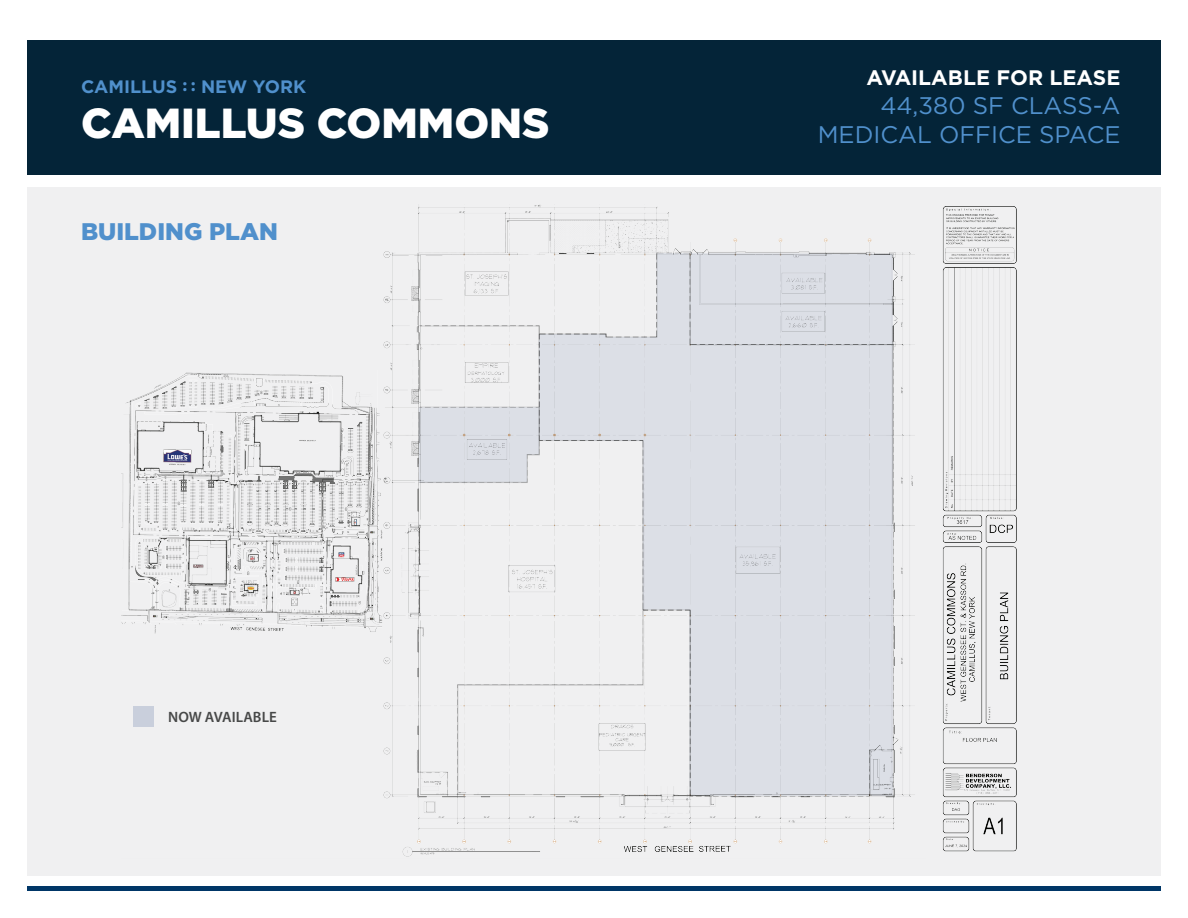
<style>
.page{position:relative;width:1188px;height:918px;background:#fff}
.page>*{position:absolute;margin:0;border:0;box-sizing:border-box;transform-origin:0 0}
.t1{font:900 42px "Gotham";color:#fff}
.t2{font:24px/28.8px "Gotham";color:#5090cc;text-align:right}
.t3{font:900 24px "Gotham";color:#5090cc}
.t4{font:700 21px "Gotham";color:#fff}
.t5{font:700 18px "Gotham";color:#5090cc}
.t6{font:600 15px "Myriad Pro";letter-spacing:-.005em;color:#474848}
.s1{font-family:"Myriad Pro"}
</style>
<div class="page">
<div style="left:27px;top:40px;width:1134px;height:136px;background:#042438"></div>
<hr style="left:27px;top:887px;width:1134px;height:4px;background:#003667">
<div style="left:27px;top:187px;width:1134px;height:688px;background:#f0f0f1"></div>
<img style="left:122px;top:205px;width:793px;height:652px">
<img style="left:942px;top:206px;width:75px;height:646px">
<svg style="left:419px;top:253px;width:474px;height:543px;fill:#dcdfe6"></svg>
<div style="left:133px;top:706px;width:21px;height:21px;background:#c9cfdc"></div>
<p class="t5" style="left:81px;top:74px;width:227px">CAMILLUS <span class="s1">: :</span> NEW YORK</p>
<h1 class="t1" style="left:81px;top:94px;width:470px">CAMILLUS COMMONS</h1>
<p class="t3" style="left:81px;top:214px;width:198px">BUILDING PLAN</p>
<p class="t6" style="left:168px;top:707px;width:110px">NOW AVAILABLE</p>
<p class="t4" style="left:867px;top:64px;width:255px">AVAILABLE FOR LEASE</p>
<p class="t2" style="left:818px;top:91px;width:304px">44,380 SF CLASS-A<br>MEDICAL OFFICE SPACE</p>
</div>
